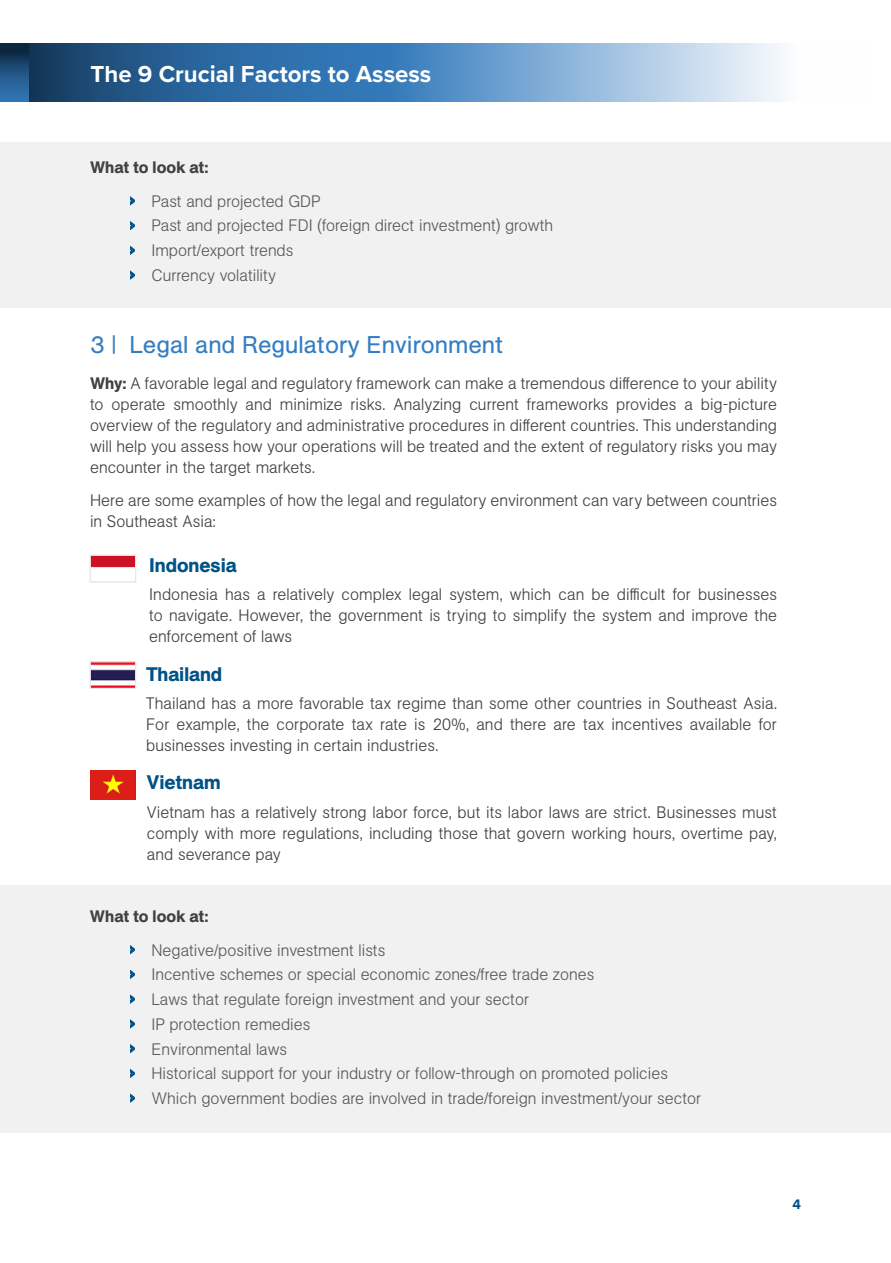
<style>
.page{position:relative;width:891px;height:1263px;background:#fff}
.page>*{position:absolute;margin:0;border:0;box-sizing:border-box;transform-origin:0 0}
.t1{font:24px "Unlimited Sans";color:#357dc1}
.t2{font:700 24px "Proxima Nova";color:#fff}
.t3{font:500 19.5px "Unlimited Sans";color:#005287}
.t4{font:300 16.5px/21px "Unlimited Sans";letter-spacing:.005em;color:#414042;text-align:justify}
.t5{font:300 16.5px/24.8px "Unlimited Sans";color:#58595b}
.t6{font:700 14.25px "Proxima Nova";color:#005287}
.s1{font-weight:500;color:#414042}
.s2{color:#005287}
.s3{font-weight:500}
</style>
<div class="page">
<hr style="left:890px;top:1072px;width:1px;height:116px;background:#f1f1f2">
<div style="left:0;top:142px;width:891px;height:166px;background:#f1f1f2"></div>
<div style="left:0;top:885px;width:891px;height:247px;background:#f1f1f2"></div>
<hr style="left:890px;top:364px;width:1px;height:198px;background:#f1f1f2">
<hr style="left:890px;top:774px;width:1px;height:165px;background:#f1f1f2">
<svg style="left:28px;top:44px;width:754px;height:58px;background:#608fba"></svg>
<div style="left:0;top:44px;width:28px;height:58px;background:linear-gradient(to bottom,#0a2239,#357cbf)"></div>
<img style="left:92px;top:557px;width:42px;height:11px">
<div style="left:90px;top:555px;width:46px;height:27px;border:1px solid #e6e7e8"></div>
<img style="left:92px;top:664px;width:42px;height:23px">
<div style="left:90px;top:661px;width:46px;height:28px;border:1px solid #e6e7e8"></div>
<div style="left:90px;top:662px;width:46px;height:27px;border:1px solid #e6e7e8"></div>
<img style="left:90px;top:771px;width:46px;height:29px">
<h1 class="t2" style="left:91px;top:57px;width:342px">The 9 Crucial Factors to Assess</h1>
<p class="t5" style="left:130px;top:150px;width:192px;line-height:33.8px;text-indent:-40px"><span class="s1">What to look at:<br></span><span class="s2">›</span> Past and projected GDP</p>
<p class="t5" style="left:130px;top:213px;width:424px"><span class="s2">›</span> Past and projected FDI (foreign direct investment) growth <span class="s2">›</span> Import/export trends<br><span class="s2">›</span> Currency volatility</p>
<h1 class="t1" style="left:90px;top:327px;width:415px">3 | Legal and Regulatory Environment</h1>
<p class="t4" style="left:90px;top:372px;width:689px"><span class="s3">Why:</span> A favorable legal and regulatory framework can make a tremendous difference to your ability to operate smoothly and minimize risks. Analyzing current frameworks provides a big-picture overview of the regulatory and administrative procedures in different countries. This understanding will help you assess how your operations will be treated and the extent of regulatory risks you may encounter in the target markets.</p>
<p class="t4" style="left:90px;top:489px;width:689px">Here are some examples of how the legal and regulatory environment can vary between countries in Southeast Asia:</p>
<p class="t3" style="left:149px;top:551px;width:89px">Indonesia</p>
<p class="t4" style="left:149px;top:584px;width:629px">Indonesia has a relatively complex legal system, which can be difficult for businesses to navigate. However, the government is trying to simplify the system and improve the enforcement of laws</p>
<p class="t3" style="left:147px;top:659px;width:77px">Thailand</p>
<p class="t4" style="left:146px;top:692px;width:632px">Thailand has a more favorable tax regime than some other countries in Southeast Asia.<br>For example, the corporate tax rate is 20%, and there are tax incentives available for businesses investing in certain industries.</p>
<p class="t3" style="left:147px;top:768px;width:75px">Vietnam</p>
<p class="t4" style="left:147px;top:801px;width:631px">Vietnam has a relatively strong labor force, but its labor laws are strict. Businesses must comply with more regulations, including those that govern working hours, overtime pay, and severance pay</p>
<p class="t5" style="left:130px;top:899px;width:256px;line-height:33.8px;text-indent:-41px"><span class="s1">What to look at:<br></span><span class="s2">›</span> Negative/positive investment lists</p>
<p class="t5" style="left:130px;top:962px;width:572px"><span class="s2">›</span> Incentive schemes or special economic zones/free trade zones<br><span class="s2">›</span> Laws that regulate foreign investment and your sector<br><span class="s2">›</span> IP protection remedies<br><span class="s2">›</span> Environmental laws<br><span class="s2">›</span> Historical support for your industry or follow-through on promoted policies<br><span class="s2">›</span> Which government bodies are involved in trade/foreign investment/your sector</p>
<p class="t6" style="left:792px;top:1194px;width:10px">4</p>
</div>
